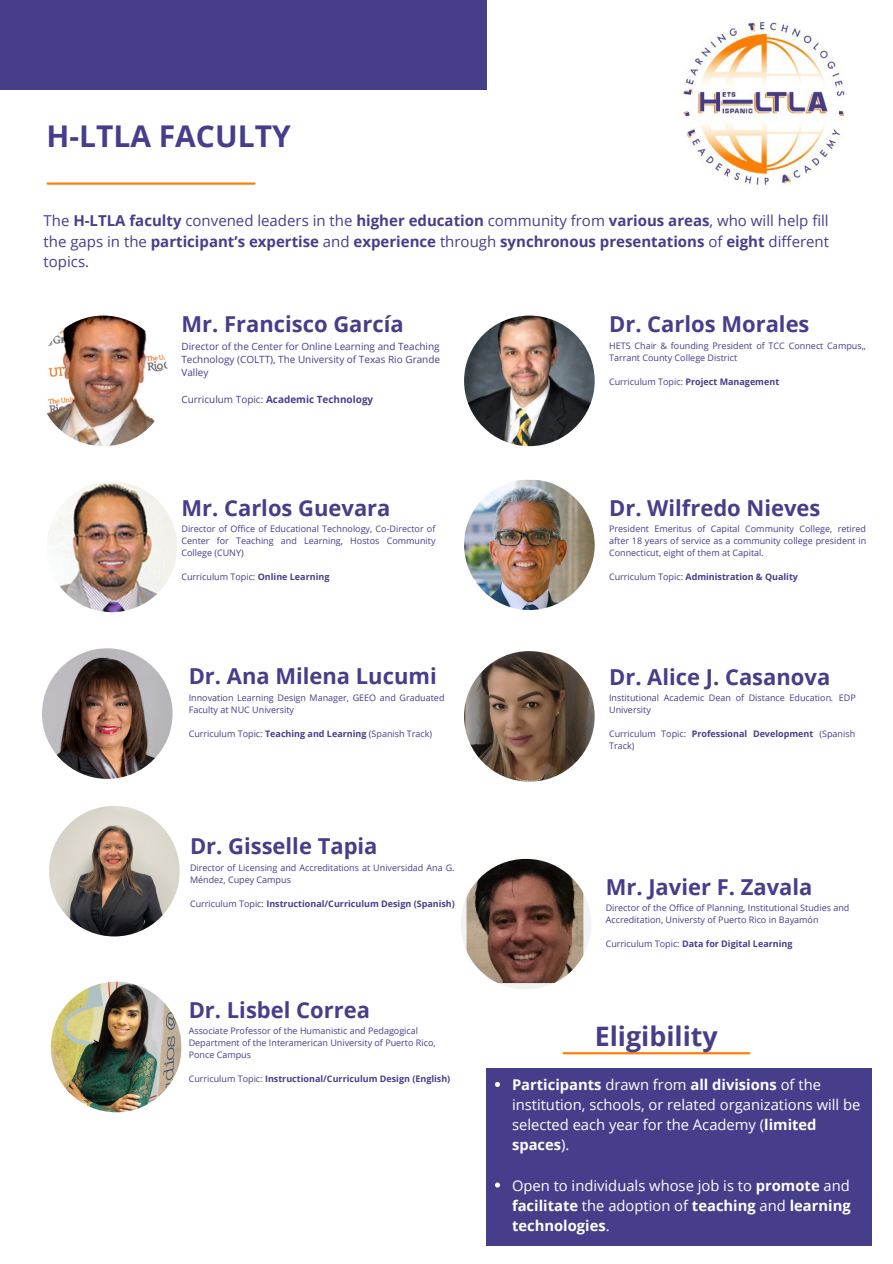
<style>
.page{position:relative;width:893px;height:1264px;background:#fff}
.page>*{position:absolute;margin:0;border:0;box-sizing:border-box;transform-origin:0 0}
.t1{font:700 30px "Open Sans";color:#473e8b}
.t2{font:700 26.85px "Open Sans";color:#473e8b}
.t3{font:700 21.9px "Open Sans";color:#473e8b}
.t4{font:700 15px/20.2px "Open Sans";color:#473e8b;text-align:justify}
.t5{font:14.7px/20.1px "Open Sans";color:#fff}
.t6{font:9.9px/13.4px "Open Sans";color:#473e8b;text-align:justify}
.t7{font:700 9.9px "Open Sans";color:#473e8b}
.t8{font:9px/12px "Open Sans";color:#473e8b}
.t9{font:700 9px "Open Sans";color:#473e8b}
.s1{font-weight:400}
.s2{font-weight:700}
.s3{font-style:italic}
</style>
<div class="page">
<div style="left:0;top:0;width:487px;height:89px;background:#473e8b"></div>
<hr style="left:48px;top:182px;width:206px;height:3px;background:#ff8008">
<img style="left:46px;top:481px;width:131px;height:131px;border-radius:50%">
<img style="left:464px;top:479px;width:130px;height:131px;border-radius:50%">
<img style="left:464px;top:651px;width:130px;height:130px;border-radius:50%">
<img style="left:49px;top:805px;width:131px;height:131px;border-radius:50%">
<img style="left:42px;top:648px;width:130px;height:131px;border-radius:50%">
<img style="left:38px;top:315px;width:131px;height:131px;border-radius:50%">
<hr style="left:563px;top:1052px;width:186px;height:2px;background:#ff8008">
<div style="left:487px;top:1067px;width:384px;height:178px;background:#473e8b"></div>
<img style="left:464px;top:315px;width:130px;height:131px;border-radius:50%">
<img style="left:460px;top:858px;width:131px;height:131px;border-radius:50%">
<img style="left:51px;top:981px;width:130px;height:131px;border-radius:50%">
<svg style="left:495px;top:1081px;width:5px;height:5px"></svg>
<svg style="left:495px;top:1182px;width:5px;height:5px"></svg>
<img style="left:682px;top:22px;width:163px;height:163px">
<h1 class="t1" style="left:47px;top:114px;width:246px">H-LTLA FACULTY</h1>
<h3 class="t4" style="left:44px;top:210px;width:787px"><span class="s1">The</span> H-LTLA faculty <span class="s1">convened leaders in the</span> higher education <span class="s1">community from</span> various areas<span class="s1">, who will help fill the gaps in the</span> participant’s expertise <span class="s1">and</span> experience <span class="s1">through</span> synchronous presentations <span class="s1">of</span> eight <span class="s1">different topics.</span></h3>
<h3 class="t3" style="left:181px;top:309px;width:224px">Mr. Francisco García</h3>
<p class="t6" style="left:181px;top:339px;width:260px">Director of the Center for Online Learning and Teaching Technology (COLTT), The University of Texas Rio Grande Valley</p>
<p class="t7" style="left:181px;top:392px;width:193px"><span class="s1">Curriculum Topic:</span> Academic Technology</p>
<h3 class="t3" style="left:181px;top:492px;width:210px">Mr. Carlos Guevara</h3>
<p class="t8" style="left:181px;top:523px;width:255px;text-align:justify">Director of Office of Educational Technology, Co-Director of Center for Teaching and Learning, Hostos Community College (CUNY)</p>
<p class="t8" style="left:181px;top:571px;width:149px">Curriculum Topic: <span class="s2">Online Learning</span></p>
<h3 class="t3" style="left:189px;top:660px;width:249px">Dr. Ana Milena Lucumi</h3>
<p class="t8" style="left:189px;top:691px;width:257px">Innovation Learning Design Manager, GEEO and Graduated<br>Faculty at NUC University</p>
<p class="t8" style="left:189px;top:727px;width:245px">Curriculum Topic: <span class="s2">Teaching and Learning</span> (Spanish Track)</p>
<h3 class="t3" style="left:190px;top:831px;width:189px">Dr. Gisselle Tapia</h3>
<p class="t8" style="left:190px;top:861px;width:266px">Director of Licensing and Accreditations at Universidad Ana G.<br>Méndez, Cupey Campus</p>
<p class="t9" style="left:190px;top:897px;width:266px"><span class="s1">Curriculum Topic:</span> Instructional/Curriculum Design (Spanish)</p>
<h3 class="t3" style="left:189px;top:994px;width:183px">Dr. Lisbel Correa</h3>
<p class="t8" style="left:189px;top:1024px;width:248px">Associate Professor of the Humanistic and Pedagogical<br>Department of the Interamerican University of Puerto Rico,<br>Ponce Campus</p>
<p class="t9" style="left:189px;top:1072px;width:263px"><span class="s1">Curriculum Topic:</span> Instructional/Curriculum Design (English)</p>
<h3 class="t3" style="left:609px;top:309px;width:202px">Dr. Carlos Morales</h3>
<p class="t8" style="left:609px;top:339px;width:258px">HETS Chair &amp; founding President of TCC Connect Campus,,<br>Tarrant County College District</p>
<p class="t9" style="left:609px;top:375px;width:172px"><span class="s1">Curriculum Topic:</span> Project Management</p>
<h3 class="t3" style="left:609px;top:492px;width:213px">Dr. Wilfredo Nieves</h3>
<p class="t8" style="left:609px;top:523px;width:259px;text-align:justify">President Emeritus of Capital Community College, retired after 18 years of service as a community college president in Connecticut, eight of them at Capital.</p>
<p class="t9" style="left:609px;top:571px;width:190px"><span class="s1">Curriculum Topic:</span> Administration &amp; Quality</p>
<h3 class="t3" style="left:609px;top:661px;width:223px">Dr. Alice J. Casanova</h3>
<p class="t8" style="left:609px;top:691px;width:248px">Institutional Academic Dean of Distance Education<span class="s3">.</span> EDP<br>University</p>
<p class="t8" style="left:609px;top:727px;width:247px">Curriculum Topic: <span class="s2">Professional Development</span> (Spanish<br>Track)</p>
<h3 class="t3" style="left:605px;top:871px;width:208px">Mr. Javier F. Zavala</h3>
<p class="t8" style="left:605px;top:901px;width:245px">Director of the Office of Planning, Institutional Studies and<br>Accreditation, Universty of Puerto Rico in Bayamón</p>
<p class="t9" style="left:605px;top:937px;width:188px"><span class="s1">Curriculum Topic:</span> Data for Digital Learning</p>
<h2 class="t2" style="left:594px;top:1017px;width:125px">Eligibility</h2>
<h3 class="t5" style="left:512px;top:1074px;width:350px"><span class="s2">Participants</span> drawn from <span class="s2">all divisions</span> of the institution, schools, or related organizations will be selected each year for the Academy (<span class="s2">limited spaces</span>).</h3>
<h3 class="t5" style="left:512px;top:1174px;width:340px;text-align:justify">Open to individuals whose job is to <span class="s2">promote</span> and <span class="s2">facilitate</span> the adoption of <span class="s2">teaching</span> and <span class="s2">learning technologies</span>.</h3>
</div>
